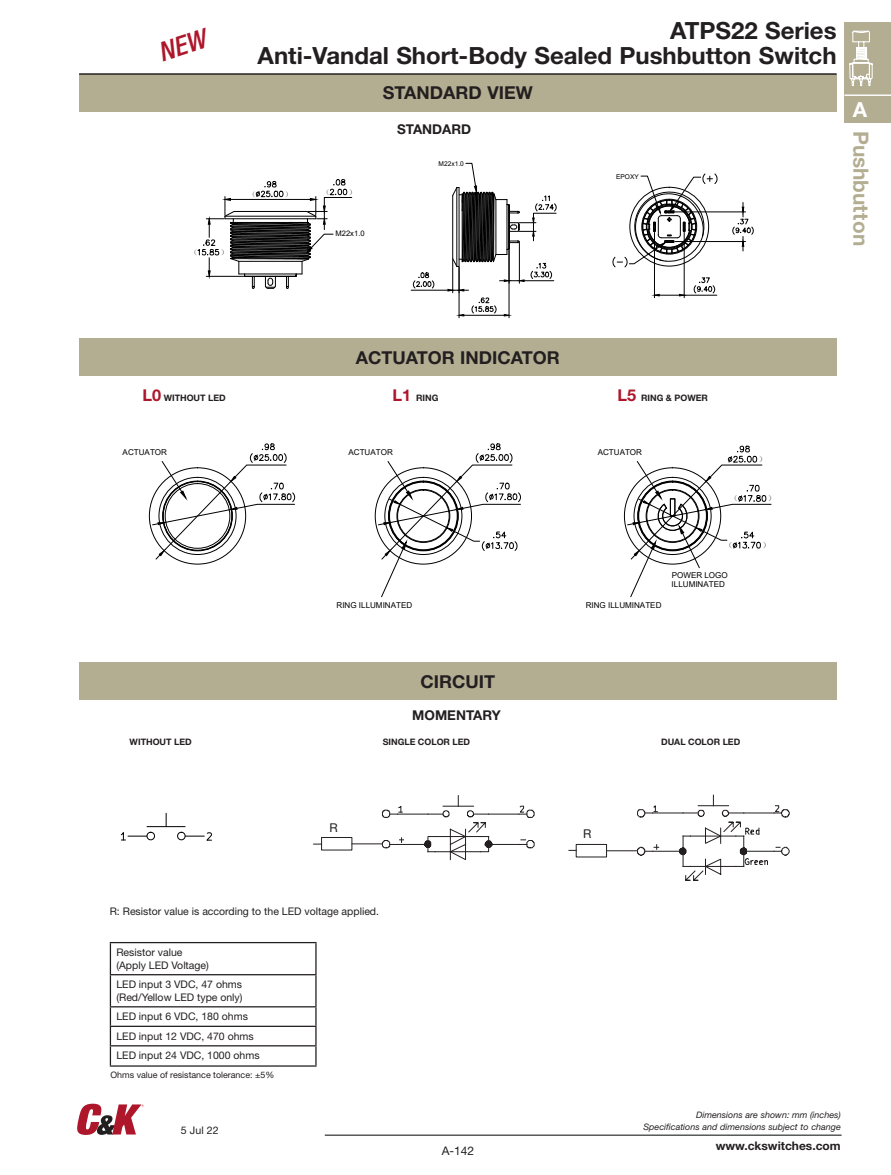
<style>
.page{position:relative;width:891px;height:1175px;background:#fff}
.page>*{position:absolute;margin:0;border:0;box-sizing:border-box;transform-origin:0 0}
.Page_head_right{font:700 23.7px "Helvetica Neue LT Std";color:#231f20}
.t1{font:700 21px "Helvetica Neue";color:#b3ad92}
.t2{font:700 20.7px "Helvetica Neue";color:#fff}
.Category_head_-_blk{font:700 17.85px "Helvetica Neue LT Std";color:#231f20}
.t3{font:16.05px "Sim Sun";letter-spacing:.025em;color:#231f20}
.t4{font:700 13.5px "Helvetica Neue LT Std";color:#231f20}
.t5{font:12.15px "Helvetica Neue LT Std";color:#231f20}
.footer-url{font:700 11.85px "Helvetica Neue LT Std";color:#231f20}
.footer-pagnum{font:11.85px "Helvetica Neue LT Std";color:#231f20}
.footer-dim{font:10.5px/12.6px "Helvetica Neue LT Std";color:#231f20}
.footer-dim-2{font:italic 8.85px/11.9px "Helvetica Neue LT Std";color:#231f20;text-align:right}
.t6{font:700 8.85px "Helvetica Neue LT Std";color:#231f20}
.t7{font:8.85px "Helvetica Neue LT Std";color:#231f20}
.t8{font:8.25px "Sim Sun";color:#000}
.t9{font:8.1px/9.6px "Arial";color:#000}
.t10{font:7.65px "Arial";color:#000}
.t11{font:7.65px "Sim Sun";color:#000}
.t12{font:6.6px "Arial";color:#000}
.s1{font-size:16.35px;color:#ae172b}
</style>
<div class="page">
<hr style="left:325px;top:1134px;width:517px;height:1px;background:#57585a">
<div style="left:845px;top:22px;width:46px;height:101px;background:#b3ad92"></div>
<hr style="left:845px;top:94px;width:46px;height:2px;background:#fff">
<svg style="left:849px;top:30px;width:24px;height:56px"></svg>
<svg style="left:77px;top:1103px;width:67px;height:31px"></svg>
<div style="left:79px;top:74px;width:758px;height:37px;background:#b3ad92"></div>
<hr style="left:79px;top:73px;width:758px;height:2px;background:#231f20">
<div style="left:79px;top:339px;width:758px;height:37px;background:#b3ad92"></div>
<svg style="left:197px;top:179px;width:155px;height:110px"></svg>
<svg style="left:152px;top:443px;width:143px;height:117px"></svg>
<svg style="left:378px;top:443px;width:143px;height:154px"></svg>
<div style="left:397px;top:489px;width:53px;height:53px;border:1px solid #000;border-radius:50%"></div>
<div style="left:385px;top:477px;width:77px;height:78px;border:1px solid #000;border-radius:50%"></div>
<div style="left:389px;top:481px;width:69px;height:69px;border:1px solid #000;border-radius:50%"></div>
<svg style="left:627px;top:445px;width:145px;height:152px"></svg>
<div style="left:79px;top:663px;width:758px;height:37px;background:#b3ad92"></div>
<div style="left:321px;top:837px;width:31px;height:13px;border:1px solid #231f20"></div>
<hr style="left:489px;top:813px;width:30px;height:1px;background:#231f20">
<hr style="left:489px;top:844px;width:30px;height:1px;background:#231f20">
<svg style="left:519px;top:805px;width:16px;height:13px"></svg>
<svg style="left:382px;top:795px;width:129px;height:65px"></svg>
<svg style="left:519px;top:839px;width:16px;height:9px"></svg>
<div style="left:576px;top:844px;width:31px;height:13px;border:1px solid #231f20"></div>
<svg style="left:637px;top:795px;width:153px;height:85px"></svg>
<hr style="left:352px;top:843px;width:30px;height:1px;background:#231f20">
<hr style="left:607px;top:850px;width:30px;height:1px;background:#231f20">
<hr style="left:110px;top:942px;width:207px;height:1px;background:#231f20">
<hr style="left:110px;top:943px;width:1px;height:31px;background:#231f20">
<hr style="left:315px;top:943px;width:2px;height:31px;background:#231f20">
<hr style="left:110px;top:974px;width:207px;height:1px;background:#231f20">
<hr style="left:110px;top:975px;width:1px;height:31px;background:#231f20">
<hr style="left:315px;top:975px;width:2px;height:31px;background:#231f20">
<hr style="left:110px;top:1006px;width:207px;height:1px;background:#231f20">
<hr style="left:110px;top:1025px;width:207px;height:2px;background:#231f20">
<hr style="left:110px;top:1045px;width:207px;height:1px;background:#231f20">
<svg style="left:110px;top:1007px;width:1px;height:58px"></svg>
<svg style="left:315px;top:1007px;width:2px;height:58px"></svg>
<hr style="left:110px;top:1065px;width:207px;height:1px;background:#231f20">
<hr style="left:411px;top:290px;width:37px;height:1px;background:#000">
<svg style="left:413px;top:272px;width:21px;height:16px"></svg>
<hr style="left:459px;top:267px;width:1px;height:51px;background:#000">
<hr style="left:509px;top:250px;width:1px;height:68px;background:#000">
<svg style="left:448px;top:163px;width:109px;height:153px"></svg>
<hr style="left:654px;top:232px;width:1px;height:66px;background:#000">
<hr style="left:684px;top:232px;width:1px;height:66px;background:#000">
<hr style="left:684px;top:295px;width:33px;height:1px;background:#000">
<svg style="left:652px;top:294px;width:35px;height:2px"></svg>
<svg style="left:694px;top:277px;width:21px;height:16px"></svg>
<hr style="left:675px;top:241px;width:71px;height:1px;background:#000">
<hr style="left:675px;top:212px;width:71px;height:1px;background:#000">
<svg style="left:732px;top:202px;width:22px;height:49px"></svg>
<svg style="left:613px;top:173px;width:104px;height:94px"></svg>
<div style="left:147px;top:832px;width:8px;height:8px;border:1px solid #000;border-radius:50%"></div>
<div style="left:177px;top:832px;width:9px;height:8px;border:1px solid #000;border-radius:50%"></div>
<svg style="left:166px;top:813px;width:1px;height:13px"></svg>
<hr style="left:147px;top:826px;width:38px;height:1px;background:#000">
<svg style="left:120px;top:832px;width:27px;height:8px"></svg>
<svg style="left:185px;top:832px;width:27px;height:9px"></svg>
<p class="t11" style="left:190px;top:248px;width:9px">（</p>
<p class="t11" style="left:220px;top:248px;width:9px">）</p>
<p class="Page_head_right" style="left:670px;top:16px;width:168px">ATPS22 Series</p>
<p class="Page_head_right" style="left:258px;top:41px;width:581px">Anti-Vandal Short-Body Sealed Pushbutton Switch</p>
<p class="Category_head_-_blk" style="left:383px;top:81px;width:151px">STANDARD VIEW</p>
<p class="t4" style="left:397px;top:121px;width:76px">STANDARD</p>
<p class="t11" style="left:248px;top:190px;width:9px">（</p>
<p class="t11" style="left:285px;top:190px;width:9px">）</p>
<p class="t11" style="left:322px;top:188px;width:9px">（</p>
<p class="t11" style="left:348px;top:188px;width:9px">）</p>
<p class="t10" style="left:336px;top:228px;width:31px">M22x1.0</p>
<p class="t12" style="left:439px;top:160px;width:27px">M22x1.0</p>
<p class="t12" style="left:616px;top:172px;width:24px">EPOXY</p>
<p class="t2" style="left:853px;top:96px;width:16px">A</p>
<p class="t1" style="left:874px;top:131px;width:116px;rotate:90deg">Pushbutton</p>
<p class="Category_head_-_blk" style="left:356px;top:346px;width:206px">ACTUATOR INDICATOR</p>
<p class="t6" style="left:142px;top:392px;width:85px"><span class="s1">L0</span> WITHOUT LED</p>
<p class="t6" style="left:392px;top:392px;width:48px"><span class="s1">L1</span> RING</p>
<p class="t6" style="left:617px;top:392px;width:92px"><span class="s1">L5</span> RING &amp; POWER</p>
<p class="t9" style="left:123px;top:447px;width:46px">ACTUATOR</p>
<p class="t9" style="left:349px;top:447px;width:46px">ACTUATOR</p>
<p class="t9" style="left:598px;top:447px;width:46px">ACTUATOR</p>
<p class="t8" style="left:758px;top:455px;width:10px">）</p>
<p class="t8" style="left:730px;top:494px;width:10px">（</p>
<p class="t8" style="left:768px;top:494px;width:10px">）</p>
<p class="t8" style="left:725px;top:541px;width:10px">（</p>
<p class="t8" style="left:762px;top:541px;width:10px">）</p>
<p class="t9" style="left:337px;top:600px;width:77px">RING ILLUMINATED</p>
<p class="Category_head_-_blk" style="left:421px;top:670px;width:76px">CIRCUIT</p>
<p class="t4" style="left:412px;top:707px;width:90px">MOMENTARY</p>
<p class="t9" style="left:586px;top:600px;width:77px">RING ILLUMINATED</p>
<p class="t9" style="left:672px;top:570px;width:58px">POWER LOGO<br>ILLUMINATED</p>
<p class="t6" style="left:130px;top:736px;width:64px">WITHOUT LED</p>
<p class="t6" style="left:383px;top:736px;width:89px">SINGLE COLOR LED</p>
<p class="t6" style="left:661px;top:736px;width:81px">DUAL COLOR LED</p>
<p class="t5" style="left:330px;top:820px;width:10px">R</p>
<p class="footer-dim" style="left:110px;top:905px;width:271px">R: Resistor value is according to the LED voltage applied.</p>
<p class="footer-dim" style="left:116px;top:946px;width:68px">Resistor value</p>
<p class="footer-dim" style="left:116px;top:958px;width:94px">(Apply LED Voltage)</p>
<p class="footer-dim" style="left:116px;top:978px;width:128px">LED input 3 VDC, 47 ohms (Red/Yellow LED type only)</p>
<p class="footer-dim" style="left:116px;top:1010px;width:133px">LED input 6 VDC, 180 ohms</p>
<p class="footer-dim" style="left:116px;top:1029px;width:139px">LED input 12 VDC, 470 ohms</p>
<p class="footer-dim" style="left:116px;top:1049px;width:145px">LED input 24 VDC, 1000 ohms</p>
<p class="t7" style="left:110px;top:1069px;width:165px">Ohms value of resistance tolerance: ±5%</p>
<p class="t3" style="left:157px;top:980px;width:10px">W</p>
<p class="t3" style="left:201px;top:981px;width:87px">ithout Led</p>
<p class="footer-dim" style="left:181px;top:1123px;width:39px">5 Jul 22</p>
<p class="footer-pagnum" style="left:442px;top:1143px;width:34px">A-142</p>
<p class="t5" style="left:583px;top:826px;width:10px">R</p>
<p class="footer-dim-2" style="left:643px;top:1108px;width:199px">Dimensions are shown: mm (inches)<br>Specifications and dimensions subject to change</p>
<p class="footer-url" style="left:716px;top:1138px;width:127px">www.ckswitches.com</p>
</div>
